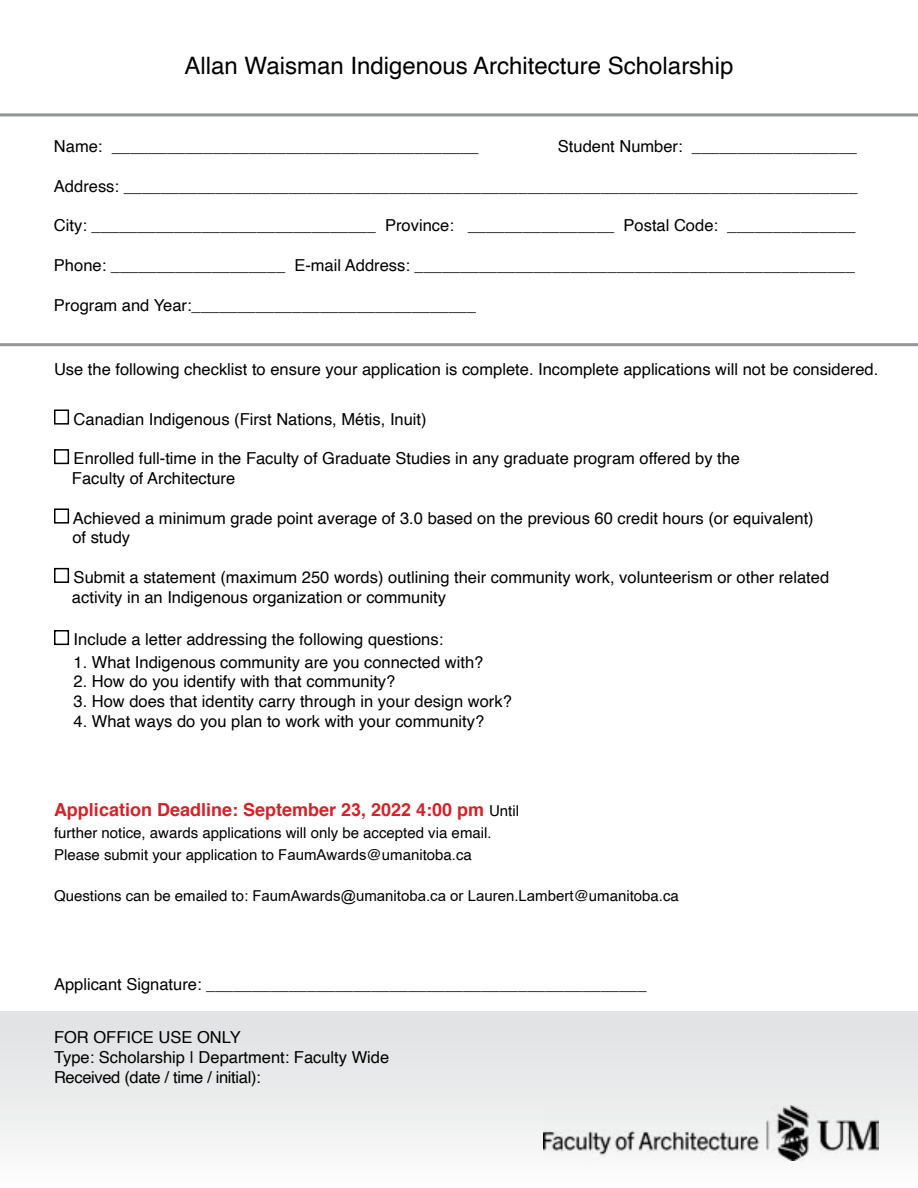
<style>
.page{position:relative;width:918px;height:1188px;background:#fff}
.page>*{position:absolute;margin:0;border:0;box-sizing:border-box;transform-origin:0 0}
.t1{font:24px "Helvetica";color:#000}
.t2{font:700 18px "Helvetica";color:#d2232a}
.t3{font:16.5px/19.8px "Helvetica";color:#000}
.t4{font:15px/21.5px "Helvetica";color:#000}
.t5{font:15px "Arial";color:#000}
.s1{font-family:"Arial"}
.s2{font-weight:400;font-size:15px;color:#000}
.s3{font-family:"Helvetica"}
</style>
<div class="page">
<div style="left:0;top:1012px;width:918px;height:176px;background:linear-gradient(to bottom,#dedfe1,#fcfcfc)"></div>
<div style="left:54px;top:410px;width:15px;height:15px;border:2px solid #000"></div>
<div style="left:54px;top:449px;width:15px;height:15px;border:2px solid #000"></div>
<div style="left:54px;top:508px;width:15px;height:16px;border:2px solid #000"></div>
<div style="left:54px;top:568px;width:15px;height:15px;border:2px solid #000"></div>
<div style="left:54px;top:630px;width:15px;height:15px;border:2px solid #000"></div>
<hr style="left:0;top:113px;width:918px;height:3px;background:#939598">
<hr style="left:0;top:343px;width:918px;height:3px;background:#939598">
<img style="left:543px;top:1105px;width:336px;height:56px">
<h1 class="t1" style="left:185px;top:47px;width:550px">Allan Waisman Indigenous Architecture Scholarship</h1>
<p class="t3" style="left:54px;top:137px;width:426px">Name: ________________________________________</p>
<p class="t3" style="left:558px;top:137px;width:301px">Student Number: __________________</p>
<p class="t3" style="left:54px;top:177px;width:805px">Address: ________________________________________________________________________________</p>
<p class="t3" style="left:54px;top:216px;width:803px">City: _______________________________ Province: ________________ Postal Code: ______________</p>
<p class="t3" style="left:54px;top:256px;width:802px">Phone: ___________________ E-mail Address: ________________________________________________</p>
<p class="t3" style="left:54px;top:295px;width:423px">Program and Year:_______________________________</p>
<p class="t3" style="left:54px;top:360px;width:826px">Use the following checklist to ensure your application is complete. Incomplete applications will not be considered.</p>
<p class="t3" style="left:74px;top:409px;width:355px">Canadian Indigenous (First Nations, Métis, Inuit)</p>
<p class="t3" style="left:72px;top:449px;width:670px">Enrolled full-time in the Faculty of Graduate Studies in any graduate program offered by the<br>Faculty of Architecture</p>
<p class="t3" style="left:72px;top:508px;width:743px">Achieved a minimum grade point average of 3.0 based on the previous 60 credit hours (or equivalent) of study</p>
<p class="t3" style="left:72px;top:568px;width:759px">Submit a statement (maximum 250 words) outlining their community work, volunteerism or other related activity in an Indigenous organization or community</p>
<p class="t3" style="left:74px;top:630px;width:371px">Include a letter addressing the following questions:</p>
<p class="t3" style="left:73px;top:652px;width:411px">1. What Indigenous community are you connected with?</p>
<p class="t3" style="left:73px;top:672px;width:323px">2. How do you identify with that community?</p>
<p class="t3" style="left:73px;top:692px;width:440px">3. How does that identity carry through in your design work?</p>
<p class="t3" style="left:73px;top:712px;width:412px">4. What ways do you plan to work with your community?</p>
<p class="t2" style="left:54px;top:795px;width:467px">Application Deadline: September 2<span class="s1">3</span>, 202<span class="s1">2</span> 4:00 pm <span class="s2">Until</span></p>
<p class="t4" style="left:54px;top:823px;width:439px">further notice, awards applications will only be accepted via email.<br>Please submit your application to <span class="s1">FaumAwards</span>@umanitoba.ca</p>
<p class="t5" style="left:54px;top:885px;width:626px"><span class="s3">Questions can be emailed to:</span> FaumAwards@umanitoba.ca or Lauren.Lambert<span class="s3">@umanitoba.ca</span></p>
<p class="t3" style="left:54px;top:974px;width:594px">Applicant Signature: ________________________________________________</p>
<p class="t3" style="left:54px;top:1028px;width:337px">FOR OFFICE USE ONLY<br>Type: Scholarship | Department: Faculty Wide<br>Received (date / time / initial):</p>
</div>
